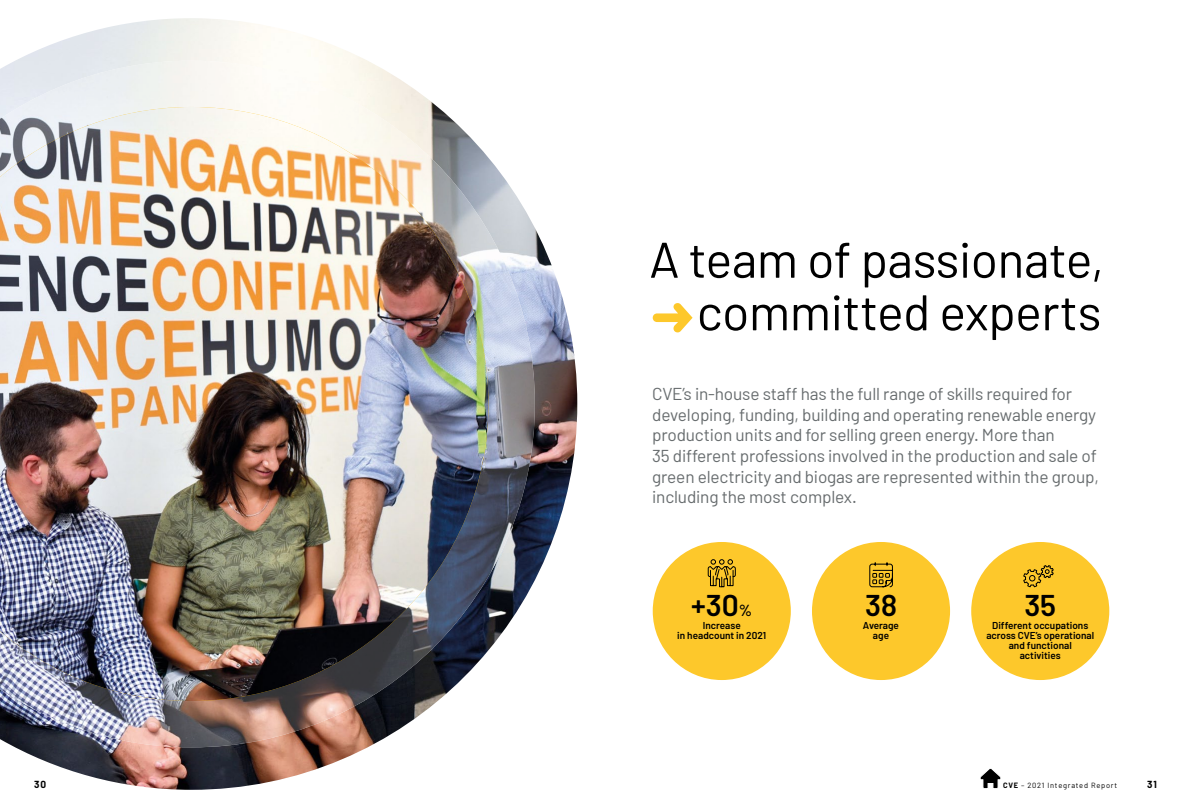
<style>
.page{position:relative;width:1191px;height:808px;background:#fff}
.page>*{position:absolute;margin:0;border:0;box-sizing:border-box;transform-origin:0 0}
.t1{font:50px/52.5px "Barlow";letter-spacing:-.01em;color:#000;text-align:right}
.t2{font:600 30px "Barlow";color:#000}
.t3{font:17.2px/20.7px "Barlow";letter-spacing:-.01em;color:#676c6e}
.t4{font:600 10px/10px "Barlow";color:#000;text-align:center}
.t5{font:700 10px "Barlow";color:#000}
.t6{font:7.5px "Barlow";letter-spacing:.1em;color:#000}
.s1{font-size:16px}
.s2{font-weight:700}
</style>
<div class="page">
<img style="left:14px;top:18px;width:563px;height:772px">
<img style="left:0;top:61px;width:535px;height:686px">
<img style="left:0;top:107px;width:488px;height:594px">
<svg style="left:980px;top:768px;width:21px;height:21px"></svg>
<div style="left:971px;top:542px;width:138px;height:138px;background:#fdc82b;border-radius:50%"></div>
<div style="left:812px;top:542px;width:138px;height:138px;background:#fdc82b;border-radius:50%"></div>
<svg style="left:652px;top:303px;width:40px;height:29px"></svg>
<div style="left:652px;top:542px;width:139px;height:138px;background:#fdc82b;border-radius:50%"></div>
<svg style="left:707px;top:559px;width:29px;height:29px"></svg>
<svg style="left:1023px;top:565px;width:31px;height:23px"></svg>
<svg style="left:869px;top:562px;width:24px;height:26px"></svg>
<p class="t5" style="left:34px;top:779px;width:14px">30</p>
<h1 class="t1" style="left:649px;top:232px;width:456px">A team of passionate, committed experts</h1>
<p class="t3" style="left:652px;top:383px;width:448px">CVE’s in-house staff has the full range of skills required for developing, funding, building and operating renewable energy production units and for selling green energy. More than<br>35 different professions involved in the production and sale of green electricity and biogas are represented within the group, including the most complex.</p>
<h2 class="t2" style="left:691px;top:587px;width:63px">+30<span class="s1">%</span></h2>
<p class="t4" style="left:677px;top:620px;width:91px">Increase<br>in headcount in 2021</p>
<h2 class="t2" style="left:865px;top:587px;width:33px">38</h2>
<p class="t4" style="left:863px;top:620px;width:38px">Average age</p>
<h2 class="t2" style="left:1024px;top:587px;width:33px">35</h2>
<p class="t4" style="left:986px;top:620px;width:109px">Different occupations across CVE’s operational and functional<br>activities</p>
<p class="t6" style="left:1003px;top:781px;width:115px"><span class="s2">CVE</span> – 2021 Integrated Report</p>
<p class="t5" style="left:1147px;top:779px;width:11px">31</p>
</div>
